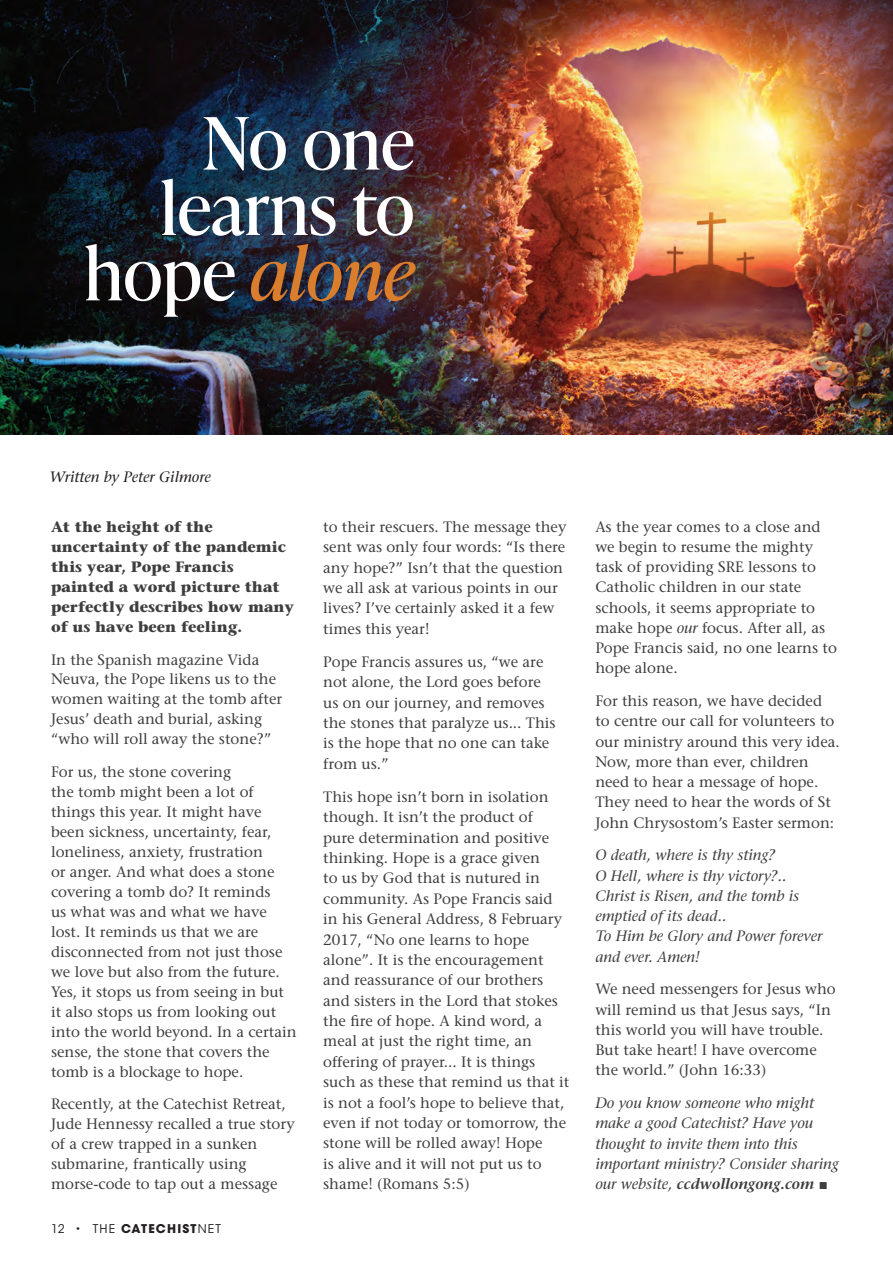
<style>
.page{position:relative;width:893px;height:1263px;background:#fff}
.page>*{position:absolute;margin:0;border:0;box-sizing:border-box;transform-origin:0 0}
.t1{font:72px/65.4px "Ivy Presto Headline";color:#fff;text-align:right}
.t2{font:500 15px/20.4px "Stone Serif Std";color:#3e3e3f}
.t3{font:italic 500 15px/20.2px "Stone Serif Std";color:#3e3e3f}
.t4{font:700 15px/20px "Stone Serif Std";color:#3e3e3f}
.t5{font:italic 500 15px "Stone Serif Std";color:#231f20}
.t6{font:12px "ITC Avant Garde Std";letter-spacing:.1em;color:#231f20}
.s1{font-style:italic;color:#da7d2c}
.s2{font-weight:700}
.s3{font-style:italic}
.s4{font-weight:600}
.s5{font-family:"Arial";font-weight:700;font-style:normal}
</style>
<div class="page">
<img style="left:0;top:0;width:893px;height:435px">
<h1 class="t1" style="left:85px;top:107px;width:332px">No one learns to hope <span class="s1">alone</span></h1>
<p class="t5" style="left:50px;top:468px;width:163px">Written by Peter Gilmore</p>
<p class="t4" style="left:51px;top:517px;width:245px">At the height of the uncertainty of the pandemic this year, Pope Francis painted a word picture that perfectly describes how many of us have been feeling.</p>
<p class="t2" style="left:51px;top:649px;width:233px;line-height:20px">In the Spanish magazine Vida<br>Neuva, the Pope likens us to the women waiting at the tomb after<br>Jesus’ death and burial, asking “who will roll away the stone?”</p>
<p class="t2" style="left:51px;top:762px;width:247px;line-height:20px">For us, the stone covering<br>the tomb might been a lot of things this year. It might have been sickness, uncertainty, fear, loneliness, anxiety, frustration<br>or anger. And what does a stone covering a tomb do? It reminds<br>us what was and what we have lost. It reminds us that we are disconnected from not just those we love but also from the future.<br>Yes, it stops us from seeing in but it also stops us from looking out into the world beyond. In a certain sense, the stone that covers the tomb is a blockage to hope.</p>
<p class="t2" style="left:51px;top:1094px;width:245px;line-height:20px">Recently, at the Catechist Retreat,<br>Jude Hennessy recalled a true story of a crew trapped in a sunken submarine, frantically using morse-code to tap out a message</p>
<p class="t6" style="left:51px;top:1222px;width:172px">12 • THE <span class="s2">CATECHIST</span>NET</p>
<p class="t2" style="left:323px;top:517px;width:245px">to their rescuers. The message they sent was only four words: “Is there any hope?” Isn’t that the question we all ask at various points in our lives? I’ve certainly asked it a few times this year!</p>
<p class="t2" style="left:323px;top:652px;width:234px">Pope Francis assures us, “we are not alone, the Lord goes before us on our journey, and removes the stones that paralyze us... This is the hope that no one can take from us.”</p>
<p class="t2" style="left:323px;top:787px;width:248px">This hope isn’t born in isolation though. It isn’t the product of<br>pure determination and positive thinking. Hope is a grace given<br>to us by God that is nutured in community. As Pope Francis said in his General Address, 8 February<br>2017, “No one learns to hope alone”. It is the encouragement and reassurance of our brothers and sisters in the Lord that stokes the fire of hope. A kind word, a meal at just the right time, an offering of prayer... It is things such as these that remind us that it is not a fool’s hope to believe that, even if not today or tomorrow, the stone will be rolled away! Hope<br>is alive and it will not put us to shame! (Romans 5:5)</p>
<p class="t2" style="left:595px;top:516px;width:243px">As the year comes to a close and we begin to resume the mighty task of providing SRE lessons to<br>Catholic children in our state schools, it seems appropriate to make hope <span class="s3">our</span> focus. After all, as<br>Pope Francis said, no one learns to hope alone.</p>
<p class="t2" style="left:595px;top:691px;width:246px">For this reason, we have decided to centre our call for volunteers to our ministry around this very idea.<br>Now, more than ever, children need to hear a message of hope.<br>They need to hear the words of St<br>John Chrysostom’s Easter sermon:</p>
<p class="t3" style="left:595px;top:845px;width:228px">O death, where is thy sting?<br>O Hell, where is thy victory?..<br>Christ is Risen, and the tomb is emptied of its dead..<br>To Him be Glory and Power forever and ever. Amen!</p>
<p class="t2" style="left:595px;top:979px;width:242px">We need messengers for Jesus who will remind us that Jesus says, “In this world you will have trouble.<br>But take heart! I have overcome the world.” (John 16:33)</p>
<p class="t3" style="left:595px;top:1093px;width:245px">Do you know someone who might make a good Catechist? Have you thought to invite them into this important ministry? Consider sharing our website, <span class="s4">ccdwollongong.com</span> <span class="s5">■</span></p>
</div>
